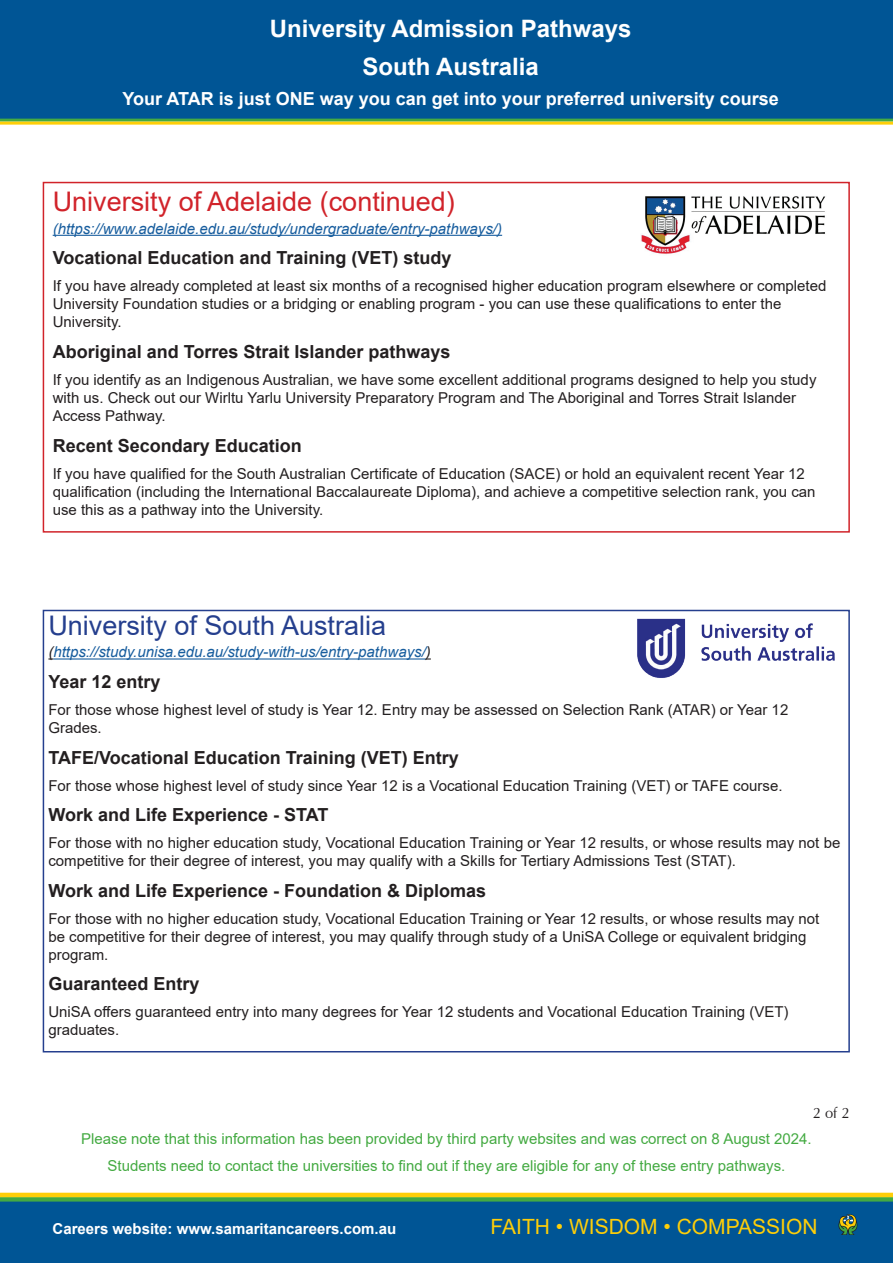
<style>
.page{position:relative;width:893px;height:1263px;background:#fff}
.page>*{position:absolute;margin:0;border:0;box-sizing:border-box;transform-origin:0 0}
.t1{font:27px "Arial";color:#d1232a}
.t2{font:27px "Arial";color:#253f8e}
.t3{font:700 24px/37.8px "Arial";color:#fff;text-align:center}
.t4{font:21px "Arial";color:#fece08}
.t5{font:700 18px "Arial";color:#231f20}
.t6{font:700 18px "Arial";color:#fff}
.t7{font:15px/18px "Arial";color:#231f20}
.t8{font:15px/27px "Arial";color:#44aa42;text-align:center}
.t9{font:italic 15px "Arial";color:#175d9e}
.t10{font:700 15px "Arial";color:#fff}
.t11{font:15px "Zapf Humanist 601 BT";color:#231f20}
.s1{color:#231f20}
</style>
<div class="page">
<svg style="left:0;top:1197px;width:893px;height:66px;background:#055b8f"></svg>
<hr style="left:0;top:1193px;width:893px;height:4px;background:#fece08">
<div style="left:0;top:0;width:893px;height:122px;background:#005595"></div>
<hr style="left:0;top:122px;width:893px;height:3px;background:#fece08">
<img style="left:637px;top:618px;width:198px;height:60px">
<hr style="left:53px;top:658px;width:373px;height:1px;background:#175d9e">
<div style="left:43px;top:610px;width:807px;height:442px;border:2px solid #253f8e"></div>
<hr style="left:53px;top:235px;width:449px;height:1px;background:#175d9e">
<div style="left:43px;top:182px;width:807px;height:351px;border:2px solid #d1232a"></div>
<img style="left:627px;top:184px;width:213px;height:70px">
<svg style="left:838px;top:1212px;width:21px;height:23px"></svg>
<h2 class="t3" style="left:270px;top:10px;width:363px">University Admission Pathways<br>South Australia</h2>
<p class="t6" style="left:122px;top:86px;width:658px">Your ATAR is just ONE way you can get into your preferred university course</p>
<h1 class="t1" style="left:53px;top:183px;width:404px">University of Adelaide (continued)</h1>
<p class="t9" style="left:53px;top:219px;width:451px">(https://www.adelaide.edu.au/study/undergraduate/entry-pathways/)</p>
<p class="t5" style="left:53px;top:245px;width:400px">Vocational Education and Training (VET) study</p>
<p class="t7" style="left:53px;top:277px;width:775px">If you have already completed at least six months of a recognised higher education program elsewhere or completed<br>University Foundation studies or a bridging or enabling program - you can use these qualifications to enter the<br>University.</p>
<p class="t5" style="left:53px;top:339px;width:399px">Aboriginal and Torres Strait Islander pathways</p>
<p class="t7" style="left:53px;top:371px;width:765px">If you identify as an Indigenous Australian, we have some excellent additional programs designed to help you study with us. Check out our Wirltu Yarlu University Preparatory Program and The Aboriginal and Torres Strait Islander<br>Access Pathway.</p>
<p class="t5" style="left:53px;top:432px;width:251px">Recent Secondary Education</p>
<p class="t7" style="left:53px;top:464px;width:764px">If you have qualified for the South Australian Certificate of Education (SACE) or hold an equivalent recent Year 12 qualification (including the International Baccalaureate Diploma), and achieve a competitive selection rank, you can use this as a pathway into the University.</p>
<h1 class="t2" style="left:48px;top:607px;width:339px">University of South Australia</h1>
<p class="t9" style="left:48px;top:642px;width:384px"><span class="s1">(</span>https://study.unisa.edu.au/study-with-us/entry-pathways/<span class="s1">)</span></p>
<p class="t5" style="left:48px;top:669px;width:114px">Year 12 entry</p>
<p class="t7" style="left:48px;top:701px;width:741px">For those whose highest level of study is Year 12. Entry may be assessed on Selection Rank (ATAR) or Year 12<br>Grades.</p>
<p class="t5" style="left:48px;top:745px;width:412px">TAFE/Vocational Education Training (VET) Entry</p>
<p class="t7" style="left:48px;top:776px;width:736px">For those whose highest level of study since Year 12 is a Vocational Education Training (VET) or TAFE course.</p>
<p class="t5" style="left:48px;top:802px;width:282px">Work and Life Experience - STAT</p>
<p class="t7" style="left:48px;top:834px;width:793px">For those with no higher education study, Vocational Education Training or Year 12 results, or whose results may not be competitive for their degree of interest, you may qualify with a Skills for Tertiary Admissions Test (STAT).</p>
<p class="t5" style="left:48px;top:878px;width:439px">Work and Life Experience - Foundation &amp; Diplomas</p>
<p class="t7" style="left:48px;top:909px;width:772px">For those with no higher education study, Vocational Education Training or Year 12 results, or whose results may not be competitive for their degree of interest, you may qualify through study of a UniSA College or equivalent bridging program.</p>
<p class="t5" style="left:48px;top:971px;width:153px">Guaranteed Entry</p>
<p class="t7" style="left:48px;top:1003px;width:742px">UniSA offers guaranteed entry into many degrees for Year 12 students and Vocational Education Training (VET) graduates.</p>
<p class="t11" style="left:813px;top:1103px;width:39px">2 of 2</p>
<p class="t8" style="left:81px;top:1125px;width:732px">Please note that this information has been provided by third party websites and was correct on 8 August 2024.<br>Students need to contact the universities to find out if they are eligible for any of these entry pathways.</p>
<p class="t10" style="left:53px;top:1218px;width:345px">Careers website: www.samaritancareers.com.au</p>
<h3 class="t4" style="left:490px;top:1212px;width:329px">FAITH • WISDOM • COMPASSION</h3>
</div>
